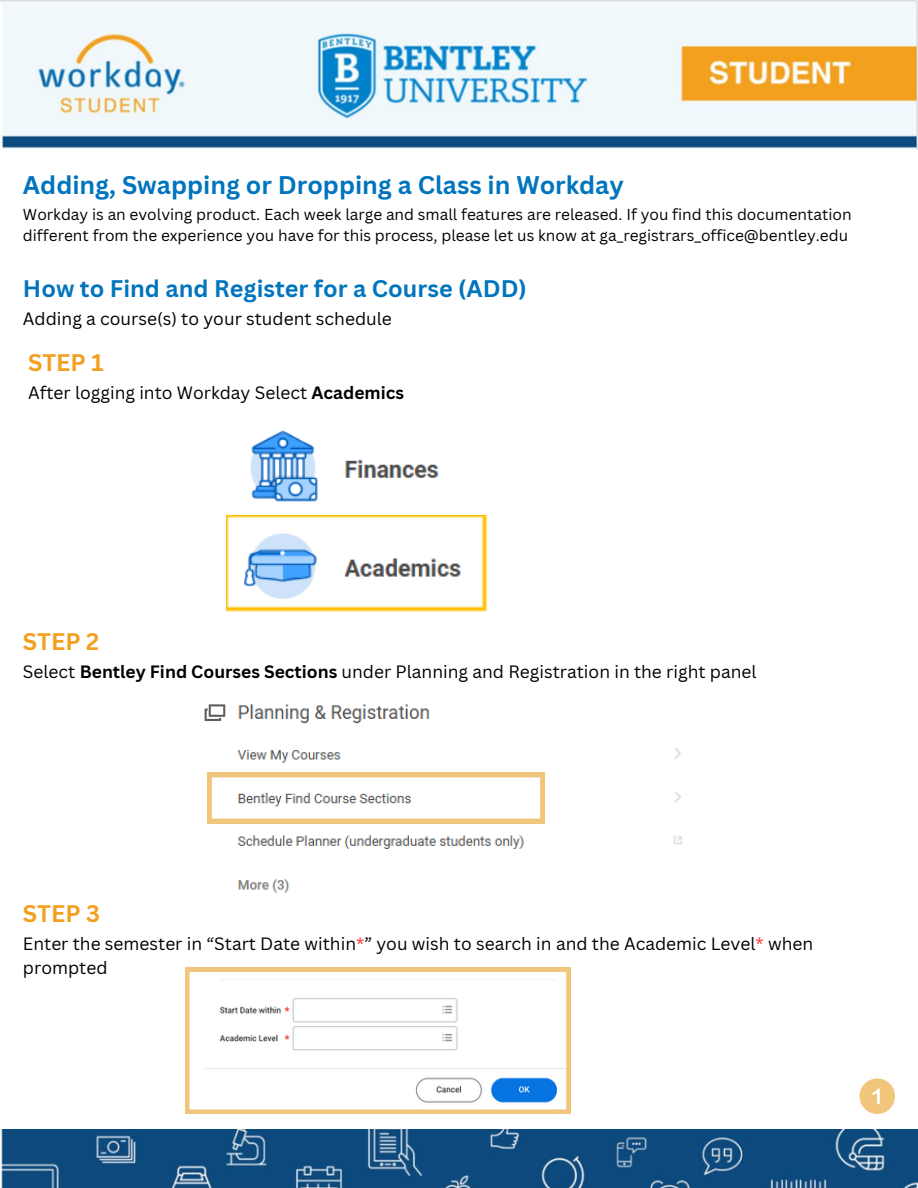
<style>
.page{position:relative;width:918px;height:1188px;background:#fff}
.page>*{position:absolute;margin:0;border:0;box-sizing:border-box;transform-origin:0 0}
.t1{font:700 24.9px "Canva Sans";color:#0075be}
.t2{font:700 23.4px "Canva Sans";color:#0075be}
.t3{font:700 23.4px "Canva Sans";color:#f3a021}
.t4{font:17.4px/23.7px "Canva Sans";color:#000}
.t5{font:15.45px/21.3px "Canva Sans";color:#000}
.s1{font-weight:700}
.s2{color:#ff3131}
</style>
<div class="page">
<img style="left:0;top:0;width:918px;height:150px">
<img style="left:0;top:1130px;width:918px;height:58px">
<div style="left:860px;top:1078px;width:35px;height:36px;background:#f1c67c;border-radius:50%"></div>
<svg style="left:872px;top:1088px;width:8px;height:16px"></svg>
<img style="left:226px;top:430px;width:262px;height:86px">
<img style="left:226px;top:516px;width:262px;height:96px">
<img style="left:204px;top:704px;width:478px;height:189px">
<svg style="left:207px;top:773px;width:338px;height:50px"></svg>
<svg style="left:185px;top:967px;width:386px;height:147px"></svg>
<p class="t1" style="left:23px;top:167px;width:602px">Adding, Swapping or Dropping a Class in Workday</p>
<p class="t5" style="left:23px;top:203px;width:830px">Workday is an evolving product. Each week large and small features are released. If you find this documentation different from the experience you have for this process, please let us know at ga_registrars_office@bentley.edu</p>
<p class="t2" style="left:23px;top:272px;width:505px">How to Find and Register for a Course (ADD)</p>
<p class="t4" style="left:23px;top:307px;width:370px">Adding a course(s) to your student schedule</p>
<h1 class="t3" style="left:28px;top:346px;width:77px">STEP 1</h1>
<h1 class="t4" style="left:28px;top:381px;width:377px">After logging into Workday Select <span class="s1">Academics</span></h1>
<h1 class="t3" style="left:23px;top:625px;width:78px">STEP 2</h1>
<h1 class="t4" style="left:23px;top:660px;width:735px">Select <span class="s1">Bentley Find Courses Sections</span> under Planning and Registration in the right panel</h1>
<p class="t3" style="left:23px;top:897px;width:79px">STEP 3</p>
<p class="t4" style="left:23px;top:932px;width:792px">Enter the semester in “Start Date within<span class="s2">*</span>” you wish to search in and the Academic Level<span class="s2">*</span> when prompted</p>
</div>
